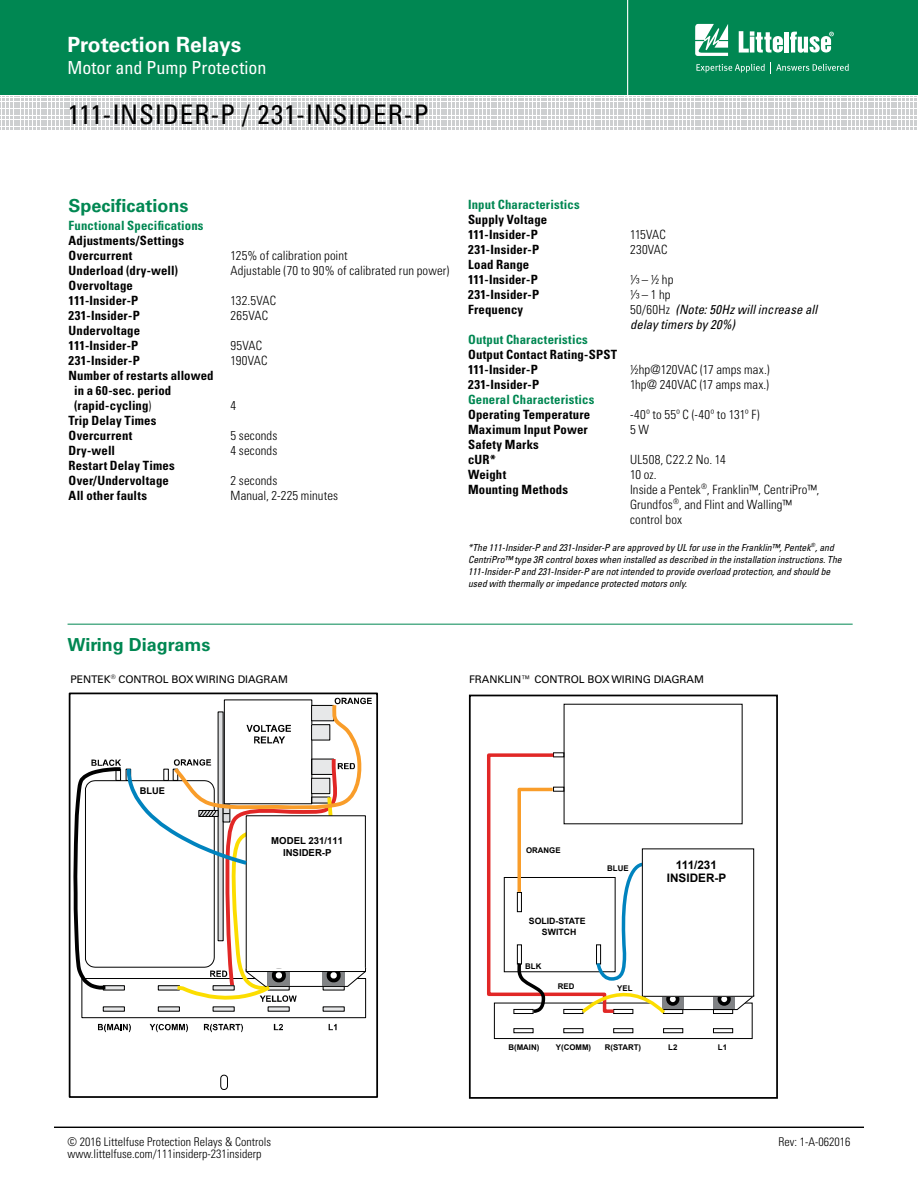
<style>
.page{position:relative;width:918px;height:1188px;background:#fff}
.page>*{position:absolute;margin:0;border:0;box-sizing:border-box;transform-origin:0 0}
.SERIES{font:condensed 27px "Univers LT Std";letter-spacing:.02em;color:#000}
.t1{font:700 21px "Univers LT Std";color:#fff}
.t2{font:condensed 18px "Univers LT Std";color:#fff}
.Facts_Subhead{font:700 18px "Univers LT Std";color:#008752}
.Facts_Subhead_w_rule{font:700 18px "Univers LT Std";color:#008752}
.Specifications{font:700 condensed 12.75px/15px "Univers LT Std";letter-spacing:.01em;color:#000}
.Specifications-2{font:300 condensed 12.75px/15px "Univers LT Std";letter-spacing:.01em;color:#000}
.Green_Spec_bold{font:700 condensed 12.75px "Univers LT Std";letter-spacing:.01em;color:#008752}
.Specifications-3{font:italic condensed 12.75px "Univers LT Std";letter-spacing:.005em;color:#000}
.t3{font:300 condensed 12px "Univers LT Std";color:#000}
.t4{font:700 11.7px/12.6px "Arial";color:#000;text-align:center}
.Diagram_subhead{font:10.5px "Univers LT Std";letter-spacing:-.005em;color:#000}
.Note{font:italic condensed 9.75px/12px "Univers LT Std";letter-spacing:-.005em;color:#000}
.t5{font:700 9.6px/11.6px "Arial";color:#000;text-align:center}
.t6{font:700 9.3px "Arial";color:#000}
.t7{font:700 8.7px/10.5px "Arial";color:#000;text-align:center}
.t8{font:700 7.8px "Arial";color:#000}
.s1{font-weight:300}
.s2{font-weight:300;font-style:normal}
</style>
<div class="page">
<div style="left:0;top:0;width:918px;height:95px;background:#008752"></div>
<svg style="left:0;top:96px;width:917px;height:34px"></svg>
<hr style="left:627px;top:0;width:1px;height:98px;background:#fff">
<svg style="left:695px;top:24px;width:33px;height:32px"></svg>
<div style="left:784px;top:32px;width:5px;height:21px;background:#fff"></div>
<svg style="left:790px;top:32px;width:44px;height:21px"></svg>
<svg style="left:739px;top:31px;width:44px;height:22px"></svg>
<svg style="left:696px;top:62px;width:153px;height:11px"></svg>
<hr style="left:54px;top:1127px;width:810px;height:1px;background:#000">
<div style="left:69px;top:693px;width:309px;height:405px;border:2px solid #000"></div>
<div style="left:81px;top:978px;width:285px;height:40px;border:1px solid #000"></div>
<svg style="left:268px;top:1007px;width:21px;height:4px"></svg>
<svg style="left:323px;top:1007px;width:21px;height:4px"></svg>
<svg style="left:103px;top:1007px;width:21px;height:4px"></svg>
<svg style="left:158px;top:1007px;width:21px;height:4px"></svg>
<svg style="left:213px;top:1007px;width:21px;height:4px"></svg>
<svg style="left:98px;top:1024px;width:33px;height:8px"></svg>
<svg style="left:150px;top:1024px;width:38px;height:8px"></svg>
<svg style="left:204px;top:1024px;width:39px;height:8px"></svg>
<svg style="left:274px;top:1024px;width:9px;height:6px"></svg>
<svg style="left:329px;top:1024px;width:8px;height:6px"></svg>
<svg style="left:220px;top:1074px;width:8px;height:16px"></svg>
<svg style="left:73px;top:698px;width:299px;height:304px"></svg>
<div style="left:494px;top:1003px;width:259px;height:36px;border:1px solid #000"></div>
<div style="left:469px;top:695px;width:309px;height:404px;border:2px solid #000"></div>
<div style="left:513px;top:1028px;width:21px;height:5px;border:1px solid #000"></div>
<div style="left:563px;top:1028px;width:20px;height:5px;border:1px solid #000"></div>
<div style="left:613px;top:1028px;width:20px;height:5px;border:1px solid #000"></div>
<div style="left:663px;top:1028px;width:20px;height:5px;border:1px solid #000"></div>
<div style="left:713px;top:1028px;width:20px;height:5px;border:1px solid #000"></div>
<svg style="left:487px;top:752px;width:268px;height:265px"></svg>
<hr style="left:68px;top:624px;width:785px;height:1px;background:#008752">
<h2 class="t1" style="left:68px;top:33px;width:175px">Protection Relays</h2>
<h3 class="t2" style="left:68px;top:56px;width:200px">Motor and Pump Protection</h3>
<p class="SERIES" style="left:68px;top:97px;width:362px">111-INSIDER-P / 231-INSIDER-P</p>
<p class="Facts_Subhead" style="left:69px;top:196px;width:122px">Specifications</p>
<p class="Green_Spec_bold" style="left:69px;top:218px;width:136px">Functional Specifications</p>
<p class="Specifications" style="left:69px;top:233px;width:117px">Adjustments/Settings</p>
<p class="Specifications" style="left:69px;top:248px;width:65px">Overcurrent</p>
<p class="Specifications-2" style="left:231px;top:248px;width:119px">125% of calibration point</p>
<p class="Specifications" style="left:69px;top:263px;width:111px">Underload (dry-well)</p>
<p class="Specifications-2" style="left:231px;top:263px;width:220px">Adjustable (70 to 90% of calibrated run power)</p>
<p class="Specifications" style="left:69px;top:278px;width:66px">Overvoltage</p>
<p class="Specifications" style="left:69px;top:293px;width:71px">111-Insider-P</p>
<p class="Specifications-2" style="left:231px;top:293px;width:47px">132.5VAC</p>
<p class="Specifications" style="left:69px;top:308px;width:73px">231-Insider-P</p>
<p class="Specifications-2" style="left:231px;top:308px;width:39px">265VAC</p>
<p class="Specifications" style="left:69px;top:323px;width:73px">Undervoltage</p>
<p class="Specifications" style="left:69px;top:338px;width:71px">111-Insider-P</p>
<p class="Specifications-2" style="left:231px;top:338px;width:33px">95VAC</p>
<p class="Specifications" style="left:69px;top:353px;width:73px">231-Insider-P</p>
<p class="Specifications-2" style="left:231px;top:353px;width:38px">190VAC</p>
<p class="Specifications" style="left:74px;top:368px;width:141px;text-indent:-6px">Number of restarts allowed in a 60-sec. period</p>
<p class="Specifications" style="left:74px;top:398px;width:79px">(rapid-cycling<span class="s1">)</span></p>
<p class="Specifications-2" style="left:231px;top:398px;width:7px">4</p>
<p class="Specifications" style="left:69px;top:413px;width:89px">Trip Delay Times</p>
<p class="Specifications" style="left:69px;top:428px;width:65px">Overcurrent</p>
<p class="Specifications-2" style="left:231px;top:428px;width:48px">5 seconds</p>
<p class="Specifications" style="left:69px;top:443px;width:48px">Dry-well</p>
<p class="Specifications-2" style="left:231px;top:443px;width:48px">4 seconds</p>
<p class="Specifications" style="left:69px;top:458px;width:108px">Restart Delay Times</p>
<p class="Specifications" style="left:69px;top:473px;width:102px">Over/Undervoltage</p>
<p class="Specifications-2" style="left:231px;top:473px;width:48px">2 seconds</p>
<p class="Specifications" style="left:69px;top:488px;width:80px">All other faults</p>
<p class="Specifications-2" style="left:231px;top:488px;width:109px">Manual, 2-225 minutes</p>
<p class="Green_Spec_bold" style="left:468px;top:196px;width:113px">Input Characteristics</p>
<p class="Specifications" style="left:468px;top:212px;width:81px">Supply Voltage</p>
<p class="Specifications" style="left:468px;top:227px;width:71px">111-Insider-P</p>
<p class="Specifications-2" style="left:630px;top:227px;width:37px">115VAC</p>
<p class="Specifications" style="left:468px;top:242px;width:73px">231-Insider-P</p>
<p class="Specifications-2" style="left:630px;top:242px;width:39px">230VAC</p>
<p class="Specifications" style="left:468px;top:257px;width:63px">Load Range</p>
<p class="Specifications" style="left:468px;top:272px;width:71px">111-Insider-P</p>
<p class="Specifications-2" style="left:630px;top:272px;width:45px">¹⁄³ – ½ hp</p>
<p class="Specifications" style="left:468px;top:287px;width:73px">231-Insider-P</p>
<p class="Specifications-2" style="left:630px;top:287px;width:42px">¹⁄³ – 1 hp</p>
<p class="Specifications" style="left:468px;top:302px;width:57px">Frequency</p>
<p class="Specifications-3" style="left:630px;top:301px;width:189px"><span class="s2">50/60Hz</span> (Note: 50Hz will increase all</p>
<p class="Specifications-3" style="left:630px;top:316px;width:106px">delay timers by 20%)</p>
<p class="Green_Spec_bold" style="left:468px;top:331px;width:121px">Output Characteristics</p>
<p class="Specifications" style="left:468px;top:347px;width:151px">Output Contact Rating-SPST</p>
<p class="Specifications" style="left:468px;top:362px;width:71px">111-Insider-P</p>
<p class="Specifications-2" style="left:630px;top:362px;width:141px">½hp@120VAC (17 amps max.)</p>
<p class="Specifications" style="left:468px;top:377px;width:73px">231-Insider-P</p>
<p class="Specifications-2" style="left:630px;top:377px;width:141px">1hp@ 240VAC (17 amps max.)</p>
<p class="Green_Spec_bold" style="left:468px;top:391px;width:128px">General Characteristics</p>
<p class="Specifications" style="left:468px;top:407px;width:124px">Operating Temperature</p>
<p class="Specifications-2" style="left:630px;top:407px;width:131px">-40º to 55º C (-40º to 131º F)</p>
<p class="Specifications" style="left:468px;top:422px;width:121px">Maximum Input Power</p>
<p class="Specifications-2" style="left:630px;top:422px;width:20px">5 W</p>
<p class="Specifications" style="left:468px;top:437px;width:72px">Safety Marks</p>
<p class="Specifications" style="left:468px;top:452px;width:29px">cUR*</p>
<p class="Specifications-2" style="left:630px;top:452px;width:97px">UL508, C22.2 No. 14</p>
<p class="Specifications" style="left:468px;top:467px;width:40px">Weight</p>
<p class="Specifications-2" style="left:630px;top:467px;width:28px">10 oz.</p>
<p class="Specifications" style="left:468px;top:482px;width:102px">Mounting Methods</p>
<p class="Specifications-2" style="left:630px;top:482px;width:191px">Inside a Pentek<sup>®</sup>, Franklin™, CentriPro™,<br>Grundfos<sup>®</sup>, and Flint and Walling™ control box</p>
<p class="Note" style="left:468px;top:541px;width:375px">*The 111-Insider-P and 231-Insider-P are approved by UL for use in the Franklin™, Pentek<sup>®</sup>, and CentriPro™ type 3R control boxes when installed as described in the installation instructions. The 111-Insider-P and 231-Insider-P are not intended to provide overload protection, and should be used with thermally or impedance protected motors only.</p>
<p class="Facts_Subhead_w_rule" style="left:68px;top:634px;width:144px">Wiring Diagrams</p>
<p class="Diagram_subhead" style="left:71px;top:673px;width:219px">PENTEK<sup>®</sup> CONTROL BOX WIRING DIAGRAM</p>
<p class="Diagram_subhead" style="left:469px;top:673px;width:236px">FRANKLIN™ CONTROL BOX WIRING DIAGRAM</p>
<p class="t6" style="left:140px;top:784px;width:27px">BLUE</p>
<p class="t5" style="left:271px;top:836px;width:74px">MODEL 231/111<br>INSIDER-P</p>
<p class="t8" style="left:526px;top:845px;width:36px">ORANGE</p>
<p class="t7" style="left:529px;top:916px;width:58px">SOLID-STATE<br>SWITCH</p>
<p class="t8" style="left:525px;top:961px;width:18px">BLK</p>
<p class="t8" style="left:558px;top:981px;width:18px">RED</p>
<p class="t8" style="left:607px;top:863px;width:23px">BLUE</p>
<p class="t4" style="left:667px;top:859px;width:61px">111/231<br>INSIDER-P</p>
<p class="t8" style="left:617px;top:983px;width:17px">YEL</p>
<p class="t8" style="left:508px;top:1042px;width:32px">B(MAIN)</p>
<p class="t8" style="left:556px;top:1042px;width:37px">Y(COMM)</p>
<p class="t8" style="left:605px;top:1042px;width:38px">R(START)</p>
<p class="t8" style="left:668px;top:1042px;width:11px">L2</p>
<p class="t8" style="left:718px;top:1042px;width:11px">L1</p>
<p class="t3" style="left:68px;top:1134px;width:205px">© 2016 Littelfuse Protection Relays &amp; Controls</p>
<p class="t3" style="left:779px;top:1134px;width:73px">Rev: 1-A-062016</p>
<p class="t3" style="left:68px;top:1146px;width:195px">www.littelfuse.com/111insiderp-231insiderp</p>
</div>
